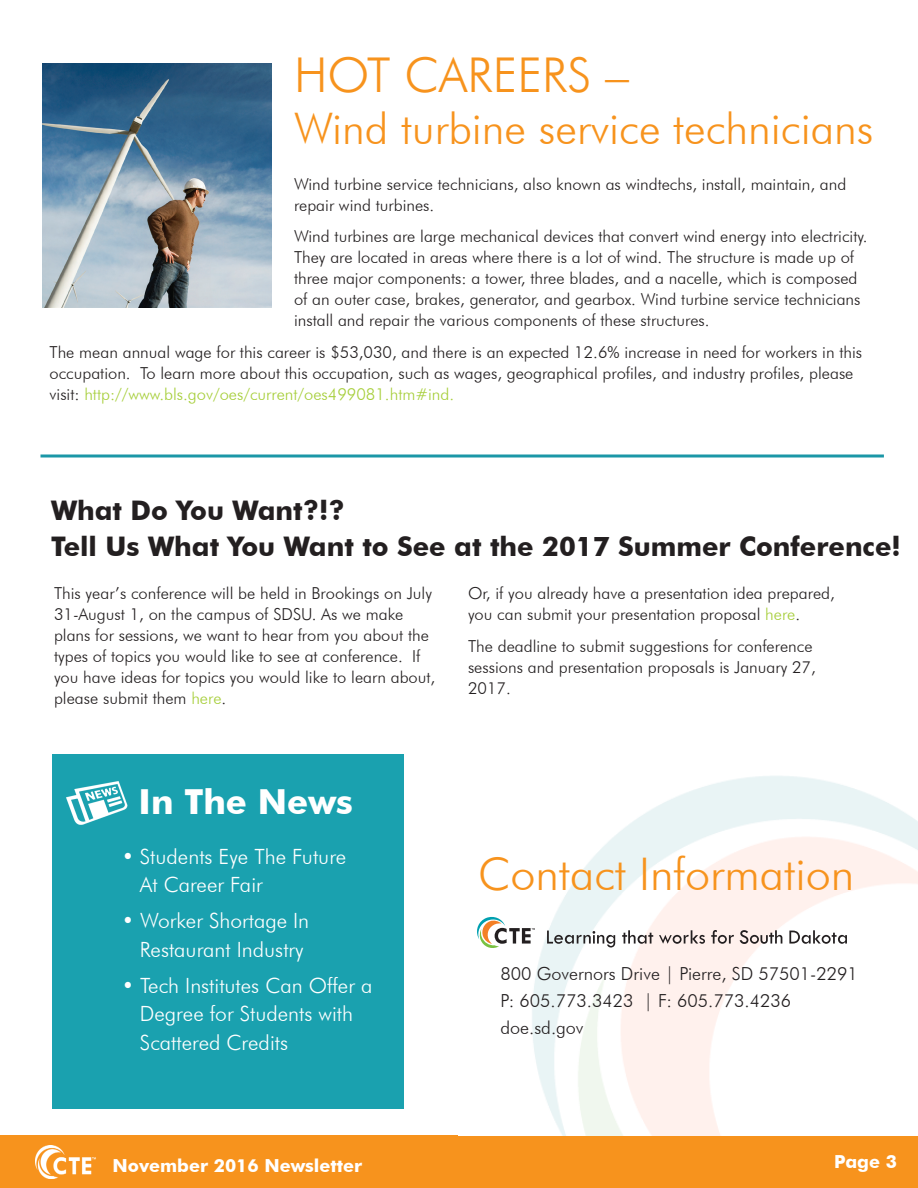
<style>
.page{position:relative;width:918px;height:1188px;background:#fff}
.page>*{position:absolute;margin:0;border:0;box-sizing:border-box;transform-origin:0 0}
.t1{font:300 48px "Futura BT";color:#f7931d}
.t2{font:300 45px "Futura BT";color:#f7931d}
.t3{font:300 43.5px "Futura BT";color:#f7931d}
.t4{font:700 34.5px "Futura BT";color:#fff}
.t5{font:700 27px/36px "Futura BT";color:#231f20}
.t6{font:300 21px/28.5px "Futura BT";color:#fff}
.t7{font:300 18px "Futura BT";color:#231f20}
.t8{font:700 18px "Futura BT";color:#fff}
.t9{font:300 16.5px/21px "Futura BT";color:#231f20}
.s1{color:#a6ce39}
</style>
<div class="page">
<div style="left:0;top:1136px;width:918px;height:52px;background:#f7931d"></div>
<img style="left:36px;top:1146px;width:60px;height:32px">
<svg style="left:40px;top:454px;width:844px;height:4px;background:#53b0bc"></svg>
<svg style="left:477px;top:917px;width:58px;height:31px"></svg>
<svg style="left:547px;top:931px;width:68px;height:16px"></svg>
<svg style="left:622px;top:930px;width:31px;height:14px"></svg>
<svg style="left:659px;top:930px;width:46px;height:14px"></svg>
<svg style="left:711px;top:930px;width:23px;height:14px"></svg>
<svg style="left:740px;top:930px;width:42px;height:14px"></svg>
<svg style="left:789px;top:930px;width:58px;height:14px"></svg>
<div style="left:53px;top:754px;width:351px;height:355px;background:#1aa1af"></div>
<img style="left:66px;top:781px;width:62px;height:44px">
<img style="left:42px;top:63px;width:230px;height:244px">
<p class="t1" style="left:294px;top:46px;width:337px">HOT CAREERS –</p>
<p class="t3" style="left:294px;top:103px;width:581px">Wind turbine service technicians</p>
<p class="t9" style="left:294px;top:173px;width:554px">Wind turbine service technicians, also known as windtechs, install, maintain, and repair wind turbines.</p>
<p class="t9" style="left:294px;top:226px;width:575px">Wind turbines are large mechanical devices that convert wind energy into electricity.<br>They are located in areas where there is a lot of wind. The structure is made up of three major components: a tower, three blades, and a nacelle, which is composed of an outer case, brakes, generator, and gearbox. Wind turbine service technicians install and repair the various components of these structures.</p>
<p class="t9" style="left:50px;top:341px;width:814px">The mean annual wage for this career is $53,030, and there is an expected 12.6% increase in need for workers in this occupation. To learn more about this occupation, such as wages, geographical profiles, and industry profiles, please visit: <span class="s1">http://www.bls.gov/oes/current/oes499081.htm#ind.</span></p>
<p class="t5" style="left:51px;top:492px;width:851px">What Do You Want?!?<br>Tell Us What You Want to See at the 2017 Summer Conference!</p>
<p class="t9" style="left:54px;top:583px;width:383px">This year’s conference will be held in Brookings on July 31-August 1, on the campus of SDSU. As we make plans for sessions, we want to hear from you about the types of topics you would like to see at conference. If you have ideas for topics you would like to learn about, please submit them <span class="s1">here</span>.</p>
<p class="t9" style="left:468px;top:583px;width:368px">Or, if you already have a presentation idea prepared, you can submit your presentation proposal <span class="s1">here</span>.</p>
<p class="t9" style="left:468px;top:635px;width:349px">The deadline to submit suggestions for conference sessions and presentation proposals is January 27,<br>2017.</p>
<p class="t4" style="left:139px;top:780px;width:216px">In The News</p>
<p class="t6" style="left:140px;top:842px;width:208px;text-indent:-18px">• Students Eye The Future<br>At Career Fair</p>
<p class="t6" style="left:122px;top:906px;width:189px;text-align:center">• Worker Shortage In<br>Restaurant Industry</p>
<p class="t6" style="left:140px;top:971px;width:234px;text-indent:-18px">• Tech Institutes Can Offer a<br>Degree for Students with<br>Scattered Credits</p>
<p class="t2" style="left:478px;top:847px;width:378px">Contact Information</p>
<p class="t7" style="left:501px;top:963px;width:359px">800 Governors Drive | Pierre, SD 57501-2291</p>
<p class="t7" style="left:501px;top:990px;width:292px">P: 605.773.3423 | F: 605.773.4236</p>
<p class="t7" style="left:501px;top:1017px;width:85px">doe.sd.gov</p>
<p class="t8" style="left:112px;top:1154px;width:251px">November 2016 Newsletter</p>
<p class="t8" style="left:834px;top:1151px;width:64px">Page 3</p>
</div>
